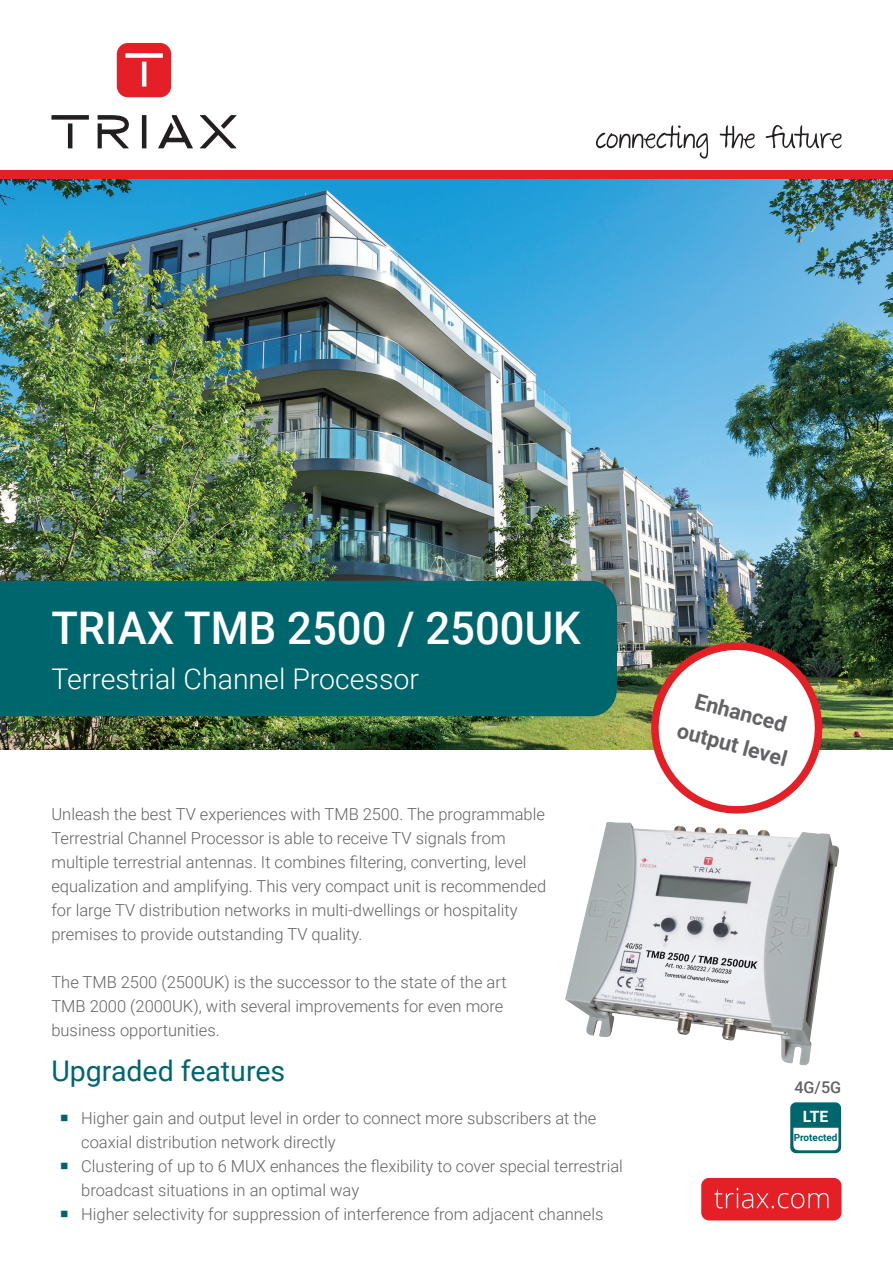
<style>
.page{position:relative;width:893px;height:1263px;background:#fff}
.page>*{position:absolute;margin:0;border:0;box-sizing:border-box;transform-origin:0 0}
.t1{font:500 45px "Roboto";color:#fff}
.t2{font:300 28.5px "Roboto";color:#fff}
.t3{font:28.5px "Roboto";color:#00666e}
.t4{font:700 21.3px/32.8px "Roboto";color:#636366;text-align:center}
.t5{font:300 16.5px/24px "Roboto";color:#636366}
.t6{font:500 16.2px "Roboto";color:#636366}
.t7{font:700 15.75px "Roboto";color:#fff}
.t8{font:700 9.9px "Roboto";color:#00666e}
</style>
<div class="page">
<img style="left:0;top:179px;width:893px;height:571px">
<img style="left:565px;top:822px;width:275px;height:243px">
<div style="left:0;top:581px;width:617px;height:135px;background:#00666e"></div>
<div style="left:790px;top:1102px;width:51px;height:51px;background:#00666e;border-radius:6px"></div>
<svg style="left:793px;top:1128px;width:45px;height:22px"></svg>
<img style="left:637px;top:628px;width:200px;height:186px">
<hr style="left:142px;top:115px;width:4px;height:33px;background:#231f20">
<svg style="left:98px;top:115px;width:31px;height:33px"></svg>
<svg style="left:200px;top:115px;width:37px;height:33px"></svg>
<hr style="left:68px;top:123px;width:4px;height:25px;background:#231f20">
<div style="left:51px;top:115px;width:38px;height:5px;background:#231f20"></div>
<svg style="left:158px;top:115px;width:35px;height:33px"></svg>
<div style="left:117px;top:43px;width:54px;height:54px;background:#e41f25;border-radius:11px"></div>
<hr style="left:142px;top:62px;width:4px;height:25px;background:#fff">
<div style="left:125px;top:53px;width:38px;height:5px;background:#fff"></div>
<div style="left:0;top:170px;width:893px;height:9px;background:#e41f25"></div>
<div style="left:701px;top:1178px;width:140px;height:42px;background:#e41f25;border-radius:8px"></div>
<svg style="left:714px;top:1188px;width:114px;height:20px"></svg>
<svg style="left:596px;top:125px;width:112px;height:34px"></svg>
<svg style="left:720px;top:125px;width:35px;height:23px"></svg>
<svg style="left:766px;top:125px;width:75px;height:23px"></svg>
<h1 class="t1" style="left:51px;top:597px;width:531px">TRIAX TMB 2500 / 2500UK</h1>
<h2 class="t2" style="left:51px;top:659px;width:369px">Terrestrial Channel Processor</h2>
<p class="t5" style="left:51px;top:802px;width:496px">Unleash the best TV experiences with TMB 2500. The programmable Terrestrial Channel Processor is able to receive TV signals from multiple terrestrial antennas. It combines filtering, converting, level equalization and amplifying. This very compact unit is recommended for large TV distribution networks in multi-dwellings or hospitality premises to provide outstanding TV quality.</p>
<p class="t5" style="left:51px;top:970px;width:457px">The TMB 2500 (2500UK) is the successor to the state of the art<br>TMB 2000 (2000UK), with several improvements for even more business opportunities.</p>
<h2 class="t3" style="left:51px;top:1051px;width:235px">Upgraded features</h2>
<p class="t5" style="left:81px;top:1106px;width:543px">Higher gain and output level in order to connect more subscribers at the coaxial distribution network directly<br>Clustering of up to 6 MUX enhances the flexibility to cover special terrestrial broadcast situations in an optimal way<br>Higher selectivity for suppression of interference from adjacent channels</p>
<p class="t4" style="left:691px;top:681px;width:114px;rotate:15deg">Enhanced output level</p>
<p class="t6" style="left:794px;top:1076px;width:48px">4G/5G</p>
<p class="t7" style="left:803px;top:1105px;width:27px">LTE</p>
<p class="t8" style="left:794px;top:1131px;width:45px">Protected</p>
</div>
